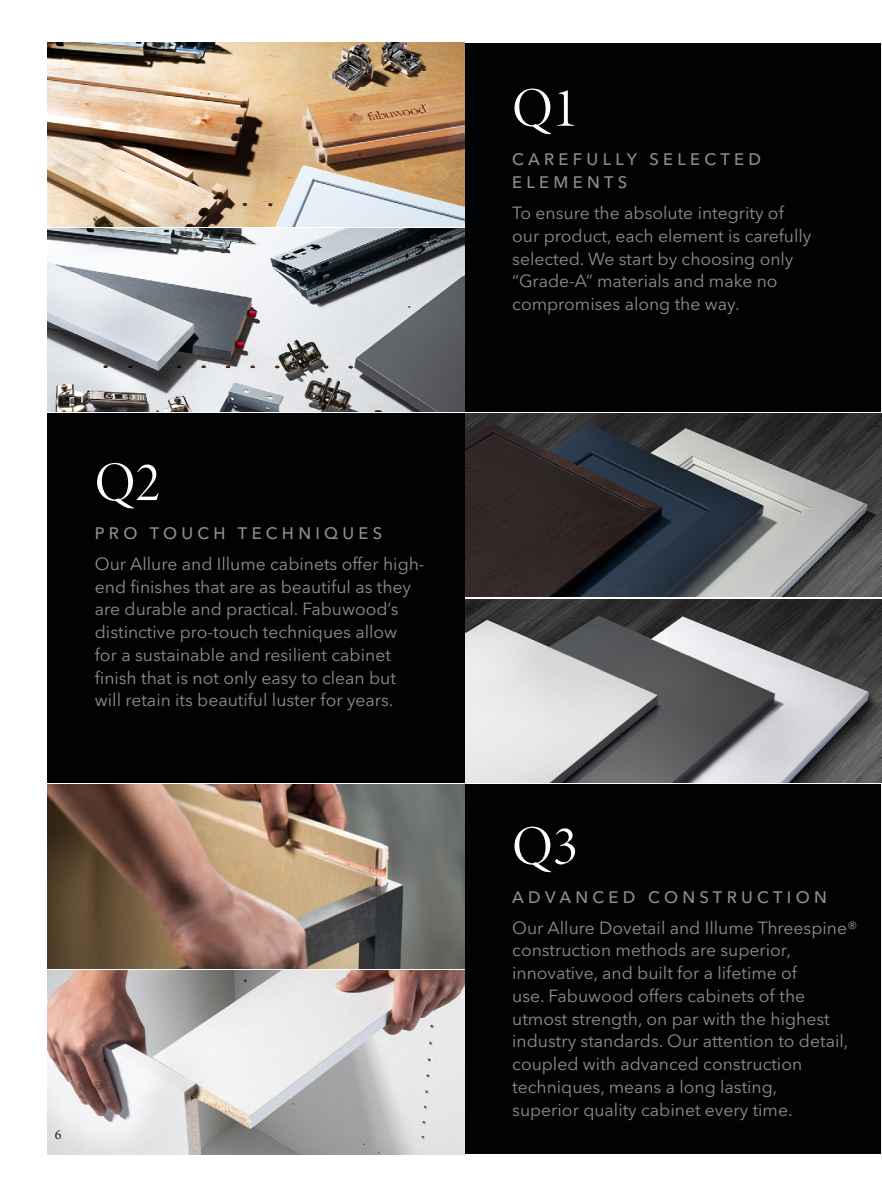
<style>
.page{position:relative;width:882px;height:1197px;background:#fff}
.page>*{position:absolute;margin:0;border:0;box-sizing:border-box;transform-origin:0 0}
.Q_numbers{font:56px "Minion 3 Display";color:#fff}
.Q12_body{font:17.5px/22.8px "Avenir Next LT Pro";color:#8c8e90}
.Q12_head{font:500 16.62px/23.4px "Avenir Next LT Pro";letter-spacing:.26em;color:#8c8e90}
.t1{font:14px "Minion Pro";color:#231f20}
</style>
<div class="page">
<img style="left:48px;top:785px;width:416px;height:183px">
<img style="left:48px;top:970px;width:416px;height:184px">
<div style="left:47px;top:413px;width:418px;height:370px;background:#010203"></div>
<div style="left:466px;top:43px;width:416px;height:369px;background:#010203"></div>
<div style="left:466px;top:785px;width:416px;height:369px;background:#010203"></div>
<img style="left:47px;top:43px;width:417px;height:183px">
<img style="left:47px;top:228px;width:417px;height:184px">
<hr style="left:881px;top:43px;width:1px;height:1111px;background:#fff">
<img style="left:466px;top:413px;width:415px;height:184px">
<img style="left:466px;top:599px;width:415px;height:184px">
<p class="Q_numbers" style="left:95px;top:445px;width:67px">Q2</p>
<p class="Q12_head" style="left:95px;top:522px;width:289px">PRO TOUCH TECHNIQUES</p>
<p class="Q12_body" style="left:95px;top:552px;width:331px">Our Allure and Illume cabinets offer high&shy;end finishes that are as beautiful as they are durable and practical. Fabuwood’s distinctive pro-touch techniques allow<br>for a sustainable and resilient cabinet finish that is not only easy to clean but will retain its beautiful luster for years.</p>
<p class="t1" style="left:55px;top:1125px;width:8px">6</p>
<p class="Q_numbers" style="left:512px;top:71px;width:67px">Q1</p>
<p class="Q12_head" style="left:512px;top:147px;width:250px">CAREFULLY SELECTED<br>ELEMENTS</p>
<p class="Q12_body" style="left:512px;top:202px;width:301px">To ensure the absolute integrity of our product, each element is carefully selected. We start by choosing only “Grade-A” materials and make no compromises along the way.</p>
<p class="Q_numbers" style="left:512px;top:809px;width:67px">Q3</p>
<p class="Q12_head" style="left:512px;top:885px;width:316px">ADVANCED CONSTRUCTION</p>
<p class="Q12_body" style="left:512px;top:916px;width:347px">Our Allure Dovetail and Illume Threespine® construction methods are superior, innovative, and built for a lifetime of<br>use. Fabuwood offers cabinets of the utmost strength, on par with the highest industry standards. Our attention to detail, coupled with advanced construction techniques, means a long lasting,<br>superior quality cabinet every time.</p>
</div>
